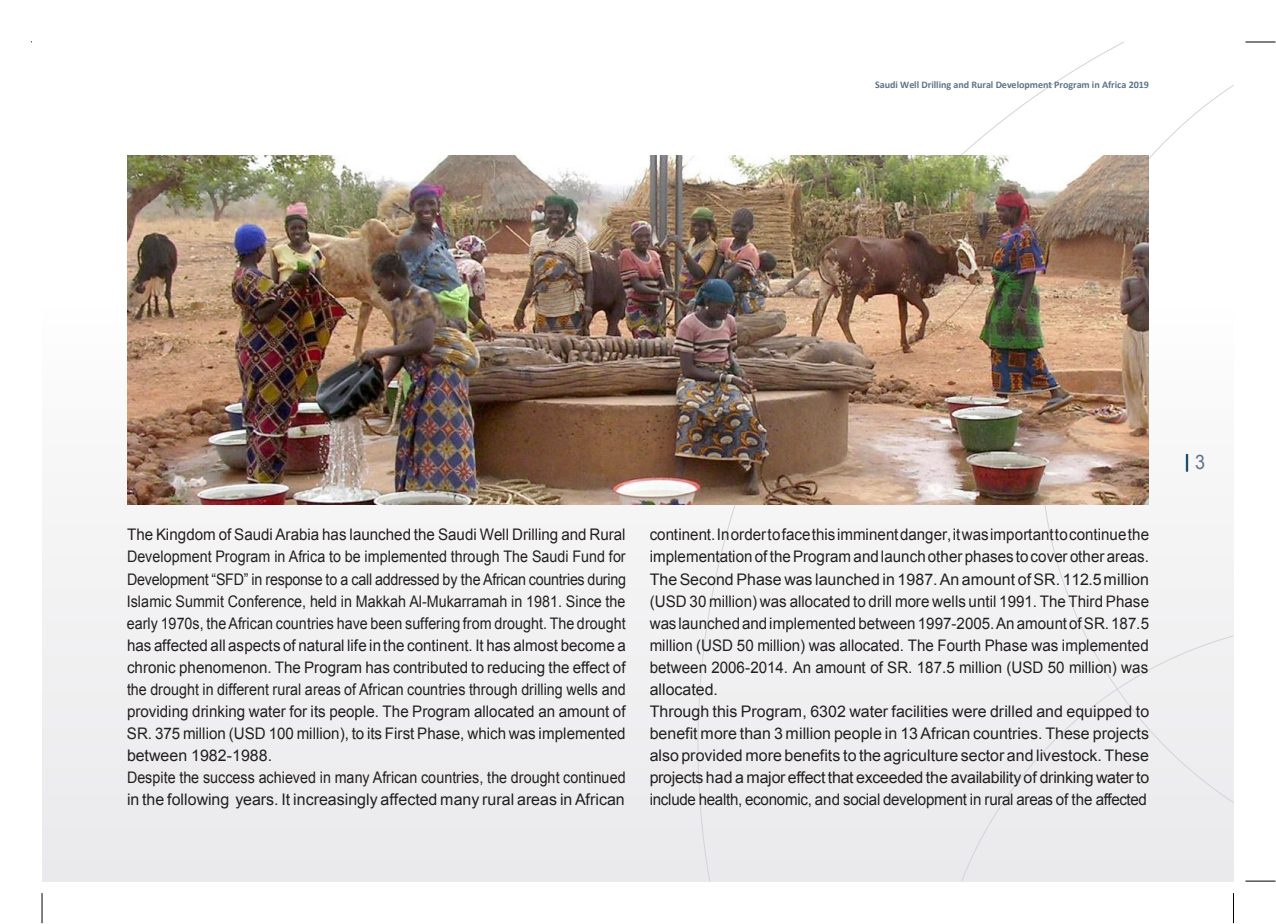
<style>
.page{position:relative;width:1276px;height:924px;background:#fff}
.page>*{position:absolute;margin:0;border:0;box-sizing:border-box;transform-origin:0 0}
.t1{font:700 20px "Calibri";color:#00395d;scale:.84 1}
.t2{font:16px/22px "Arial";color:#231f20;scale:.95 1}
.t3{font:700 10px "Calibri";letter-spacing:-.005em;color:#5f738a}
.s1{font-style:inherit}
.s2{font-family:"Arial";font-weight:400;color:#5f738a}
</style>
<div class="page">
<hr style="left:42px;top:893px;width:1px;height:30px;background:#000">
<hr style="left:1232px;top:893px;width:1px;height:30px;background:#000">
<svg style="left:697px;top:41px;width:427px;height:841px"></svg>
<svg style="left:1039px;top:85px;width:194px;height:550px"></svg>
<div style="left:960px;top:635px;width:273px;height:247px;background:#eeedef"></div>
<img style="left:127px;top:155px;width:1021px;height:350px">
<hr style="left:1245px;top:42px;width:30px;height:1px;background:#000">
<hr style="left:1245px;top:881px;width:30px;height:1px;background:#000">
<p class="t3" style="left:874px;top:78px;width:275px">Saudi Well Drilling and Rural Development Program in Africa 2019</p>
<p class="t2" style="left:127px;top:524px;width:527px">The Kingdom of Saudi Arabia has launched the Saudi Well Drilling and Rural Development Program in Africa to be implemented through The Saudi Fund for Development <span class="s1">“SFD”</span> in response to a call addressed by the African countries during Islamic Summit Conference, held in Makkah Al-Mukarramah in 1981. Since the early 1970s, theAfrican countries have been suffering from drought. The drought has affected all aspects of natural life in the continent. It has almost become a chronic phenomenon. The Program has contributed to reducing the effect of the drought in different rural areas of African countries through drilling wells and providing drinking water for its people. The Program allocated an amount of SR. 375 million (USD 100 million), to its First Phase, which was implemented between 1982-1988.<br>Despite the success achieved in many African countries, the drought continued in the following years. It increasingly affected many rural areas inAfrican</p>
<p class="t2" style="left:649px;top:524px;width:527px">continent.Inordertofacethisimminentdanger,itwasimportanttocontinuethe implementation of theProgram andlaunchother phases tocover other areas.<br>TheSecond Phase was launched in 1987.An amount of SR. 112.5million (USD 30 million) was allocated to drill more wells until 1991. The Third Phase waslaunchedandimplementedbetween 1997-2005.AnamountofSR.187.5 million (USD 50 million) was allocated. The Fourth Phase was implemented between 2006-2014. An amount of SR. 187.5 million (USD 50 million) was allocated.<br>Through this Program, 6302 water facilities were drilled and equipped to benefit more than 3 million people in 13 African countries. These projects also provided more benefits to the agriculture sector and livestock. These projects had a major effect that exceeded the availabilityof drinking water to include health, economic, and social development in rural areas of the affected</p>
<p class="t1" style="left:1182px;top:449px;width:27px">| <span class="s2">3</span></p>
</div>
